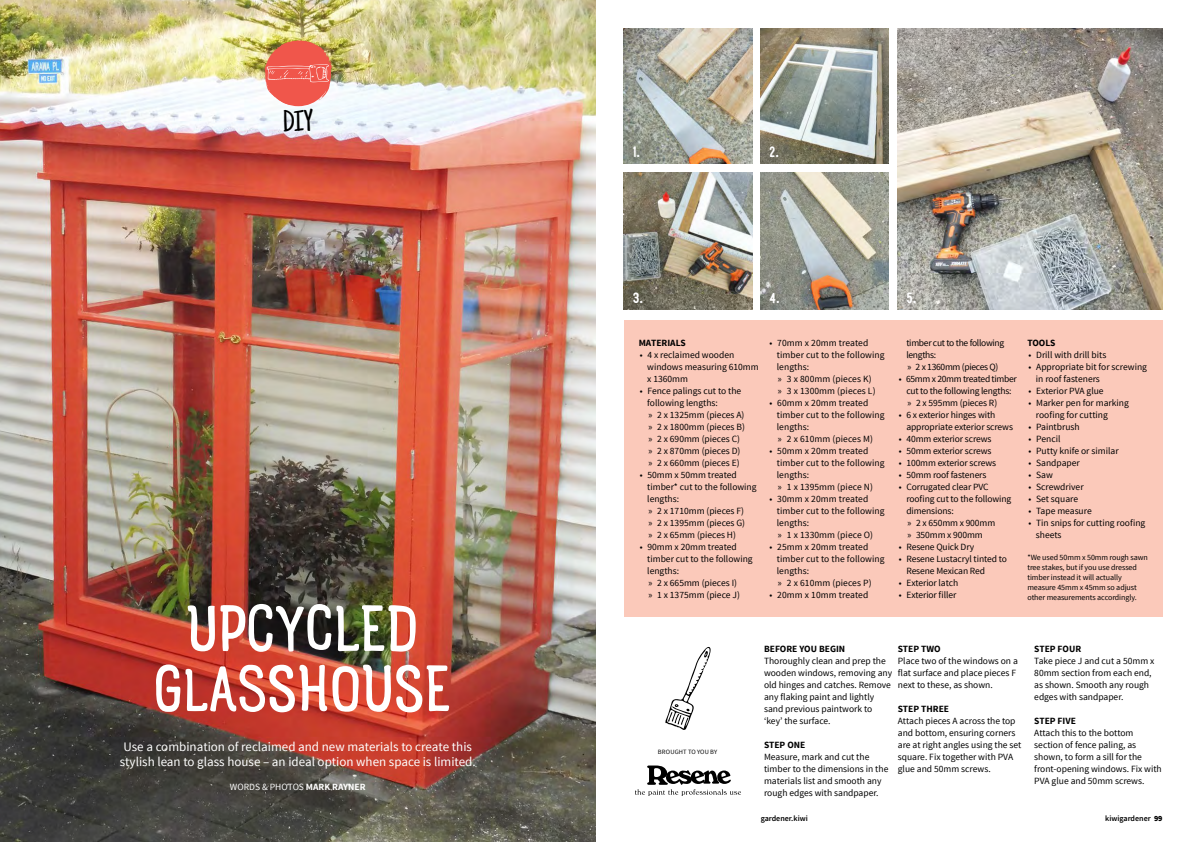
<style>
.page{position:relative;width:1191px;height:842px;background:#fff}
.page>*{position:absolute;margin:0;border:0;box-sizing:border-box;transform-origin:0 0}
.t1{font:69.6px/60.1px "Rainier North 500";color:#fff;text-align:center}
.t2{font:30px "Just Another Hand";color:#000}
.t3{font:16px "Rainier North 700";color:#fff}
.t4{font:13px/15px "Source Sans Pro";color:#fff}
.t5{font:9.5px/12px "Source Sans Pro";color:#000}
.t6{font:700 9.5px "Source Sans Pro";color:#000}
.t7{font:9.5px/12px "Source Sans Pro";letter-spacing:-.02em;color:#000}
.t8{font:9.5px/12px "Source Sans Pro";letter-spacing:-.03em;color:#000}
.t9{font:9.5px "Source Sans Pro";letter-spacing:-.005em;color:#fff}
.t10{font:8px/10px "Source Sans Pro";letter-spacing:-.01em;color:#000}
.t11{font:600 8px "Source Sans Pro";color:#000}
.t12{font:6.5px "Source Sans Pro";color:#000}
.s1{font-weight:700}
.s2{font-family:"Myriad Pro"}
.s3{font-weight:900}
</style>
<div class="page">
<img style="left:0;top:0;width:595px;height:842px">
<svg style="left:265px;top:40px;width:67px;height:66px;background:#ea7665"></svg>
<div style="left:624px;top:320px;width:538px;height:296px;background:#fbc9ba"></div>
<svg style="left:635px;top:765px;width:106px;height:31px"></svg>
<svg style="left:665px;top:647px;width:45px;height:83px"></svg>
<img style="left:624px;top:28px;width:128px;height:136px">
<img style="left:760px;top:28px;width:129px;height:136px">
<img style="left:624px;top:172px;width:128px;height:138px">
<img style="left:760px;top:172px;width:129px;height:138px">
<img style="left:897px;top:28px;width:265px;height:282px">
<div style="left:628px;top:141px;width:17px;height:22px;background:#000;opacity:.19"></div>
<div style="left:628px;top:286px;width:20px;height:23px;background:#000;opacity:.19"></div>
<div style="left:764px;top:141px;width:20px;height:22px;background:#000;opacity:.19"></div>
<div style="left:764px;top:287px;width:20px;height:22px;background:#000;opacity:.19"></div>
<div style="left:901px;top:286px;width:20px;height:23px;background:#000;opacity:.19"></div>
<h2 class="t2" style="left:283px;top:104px;width:31px">DIY</h2>
<h1 class="t1" style="left:153px;top:600px;width:299px">UPCYCLED<br>GLASSHOUSE</h1>
<h3 class="t4" style="left:120px;top:740px;width:357px">Use a combination of reclaimed and new materials to create this stylish lean to glass house – an ideal option when space is limited.</h3>
<p class="t9" style="left:230px;top:781px;width:137px">Words &amp; Photos <span class="s1">MARK RAYNER</span></p>
<h3 class="t3" style="left:633px;top:143px;width:9px">1.</h3>
<h3 class="t3" style="left:769px;top:143px;width:11px">2.</h3>
<h3 class="t3" style="left:633px;top:288px;width:12px">3.</h3>
<h3 class="t3" style="left:769px;top:288px;width:12px">4.</h3>
<h3 class="t3" style="left:906px;top:288px;width:11px">5.</h3>
<p class="t6" style="left:639px;top:336px;width:48px">MATERIALS</p>
<p class="t5" style="left:647px;top:349px;width:113px;text-indent:-7px">• 4 x reclaimed wooden windows measuring 610mm x 1360mm</p>
<p class="t5" style="left:647px;top:385px;width:99px;text-indent:-7px">• Fence palings cut to the following lengths:<br><span class="s2">»</span> 2 x 1325mm (pieces A) <span class="s2">»</span> 2 x 1800mm (pieces B) <span class="s2">»</span> 2 x 690mm (pieces C) <span class="s2">»</span> 2 x 870mm (pieces D) <span class="s2">»</span> 2 x 660mm (pieces E)</p>
<p class="t5" style="left:647px;top:469px;width:111px;text-indent:-7px">• 50mm x 50mm treated timber* cut to the following lengths:<br><span class="s2">»</span> 2 x 1710mm (pieces F)<br><span class="s2">»</span> 2 x 1395mm (pieces G)<br><span class="s2">»</span> 2 x 65mm (pieces H)</p>
<p class="t5" style="left:647px;top:541px;width:107px;text-indent:-7px">• 90mm x 20mm treated timber cut to the following lengths:<br><span class="s2">»</span> 2 x 665mm (pieces I)<br><span class="s2">»</span> 1 x 1375mm (piece J)</p>
<p class="t5" style="left:777px;top:337px;width:109px;text-indent:-7px">• 70mm x 20mm treated timber cut to the following lengths:<br><span class="s2">»</span> 3 x 800mm (pieces K)<br><span class="s2">»</span> 3 x 1300mm (pieces L)</p>
<p class="t5" style="left:777px;top:397px;width:109px;text-indent:-7px">• 60mm x 20mm treated timber cut to the following lengths:<br><span class="s2">»</span> 2 x 610mm (pieces M)</p>
<p class="t5" style="left:777px;top:445px;width:109px;text-indent:-7px">• 50mm x 20mm treated timber cut to the following lengths:<br><span class="s2">»</span> 1 x 1395mm (piece N)</p>
<p class="t5" style="left:777px;top:493px;width:109px;text-indent:-7px">• 30mm x 20mm treated timber cut to the following lengths:<br><span class="s2">»</span> 1 x 1330mm (piece O)</p>
<p class="t5" style="left:777px;top:541px;width:109px;text-indent:-7px">• 25mm x 20mm treated timber cut to the following lengths:<br><span class="s2">»</span> 2 x 610mm (pieces P)</p>
<p class="t5" style="left:769px;top:589px;width:100px">• 20mm x 10mm treated</p>
<p class="t8" style="left:906px;top:337px;width:99px">timber cut to the following lengths:<br><span class="s2">»</span> 2 x 1360mm (pieces Q)</p>
<p class="t7" style="left:906px;top:373px;width:112px;text-indent:-7px">• 65mm x 20mm treated timber cut to the following lengths: <span class="s2">»</span> 2 x 595mm (pieces R)</p>
<p class="t5" style="left:906px;top:409px;width:108px;text-indent:-7px">• 6 x exterior hinges with appropriate exterior screws</p>
<p class="t5" style="left:899px;top:433px;width:94px">• 40mm exterior screws</p>
<p class="t5" style="left:899px;top:445px;width:94px">• 50mm exterior screws</p>
<p class="t5" style="left:899px;top:457px;width:99px">• 100mm exterior screws</p>
<p class="t5" style="left:899px;top:469px;width:89px">• 50mm roof fasteners</p>
<p class="t5" style="left:906px;top:481px;width:106px;text-indent:-7px">• Corrugated clear PVC roofing cut to the following dimensions:<br><span class="s2">»</span> 2 x 650mm x 900mm<br><span class="s2">»</span> 350mm x 900mm</p>
<p class="t5" style="left:899px;top:541px;width:77px">• Resene Quick Dry</p>
<p class="t5" style="left:906px;top:553px;width:102px;text-indent:-7px">• Resene Lustacryl tinted to<br>Resene Mexican Red</p>
<p class="t5" style="left:899px;top:577px;width:61px">• Exterior latch</p>
<p class="t5" style="left:899px;top:589px;width:59px">• Exterior filler</p>
<p class="t6" style="left:1027px;top:336px;width:29px">TOOLS</p>
<p class="t5" style="left:1028px;top:349px;width:79px">• Drill with drill bits</p>
<p class="t5" style="left:1036px;top:361px;width:113px;text-indent:-7px">• Appropriate bit for screwing in roof fasteners</p>
<p class="t5" style="left:1028px;top:385px;width:77px">• Exterior PVA glue</p>
<p class="t5" style="left:1036px;top:397px;width:94px;text-indent:-7px">• Marker pen for marking roofing for cutting</p>
<p class="t5" style="left:1028px;top:421px;width:53px">• Paintbrush</p>
<p class="t5" style="left:1028px;top:433px;width:33px">• Pencil</p>
<p class="t5" style="left:1028px;top:445px;width:92px">• Putty knife or similar</p>
<p class="t5" style="left:1028px;top:457px;width:53px">• Sandpaper</p>
<p class="t5" style="left:1028px;top:469px;width:26px">• Saw</p>
<p class="t5" style="left:1028px;top:481px;width:57px">• Screwdriver</p>
<p class="t5" style="left:1028px;top:493px;width:51px">• Set square</p>
<p class="t5" style="left:1028px;top:505px;width:65px">• Tape measure</p>
<p class="t5" style="left:1036px;top:517px;width:111px;text-indent:-7px">• Tin snips for cutting roofing sheets</p>
<p class="t10" style="left:1027px;top:552px;width:122px">*We used 50mm x 50mm rough sawn tree stakes, but if you use dressed timber instead it will actually measure 45mm x 45mm so adjust other measurements accordingly.</p>
<p class="t12" style="left:658px;top:748px;width:5px">bro</p>
<p class="t12" style="left:670px;top:748px;width:6px">ughtto</p>
<p class="t12" style="left:697px;top:748px;width:22px">you by</p>
<p class="t6" style="left:764px;top:642px;width:83px">BEFORE YOU BEGIN</p>
<p class="t5" style="left:764px;top:654px;width:130px">Thoroughly clean and prep the wooden windows, removing any old hinges and catches. Remove any flaking paint and lightly sand previous paintwork to ‘key’ the surface.</p>
<p class="t6" style="left:764px;top:738px;width:43px">STEP ONE</p>
<p class="t5" style="left:764px;top:750px;width:126px">Measure, mark and cut the timber to the dimensions in the materials list and smooth any rough edges with sandpaper.</p>
<p class="t6" style="left:898px;top:642px;width:44px">STEP TWO</p>
<p class="t5" style="left:898px;top:654px;width:122px">Place two of the windows on a flat surface and place pieces F next to these, as shown.</p>
<p class="t6" style="left:898px;top:702px;width:53px">STEP THREE</p>
<p class="t5" style="left:898px;top:714px;width:125px">Attach pieces A across the top and bottom, ensuring corners are at right angles using the set square. Fix together with PVA glue and 50mm screws.</p>
<p class="t6" style="left:1034px;top:642px;width:48px">STEP FOUR</p>
<p class="t5" style="left:1034px;top:654px;width:122px">Take piece J and cut a 50mm x<br>80mm section from each end, as shown. Smooth any rough edges with sandpaper.</p>
<p class="t6" style="left:1034px;top:714px;width:43px">STEP FIVE</p>
<p class="t5" style="left:1034px;top:726px;width:129px">Attach this to the bottom section of fence paling, as shown, to form a sill for the front-opening windows. Fix with<br>PVA glue and 50mm screws.</p>
<p class="t11" style="left:760px;top:813px;width:49px">gardener.kiwi</p>
<p class="t11" style="left:1105px;top:813px;width:59px">kiwigardener <span class="s3">99</span></p>
</div>
